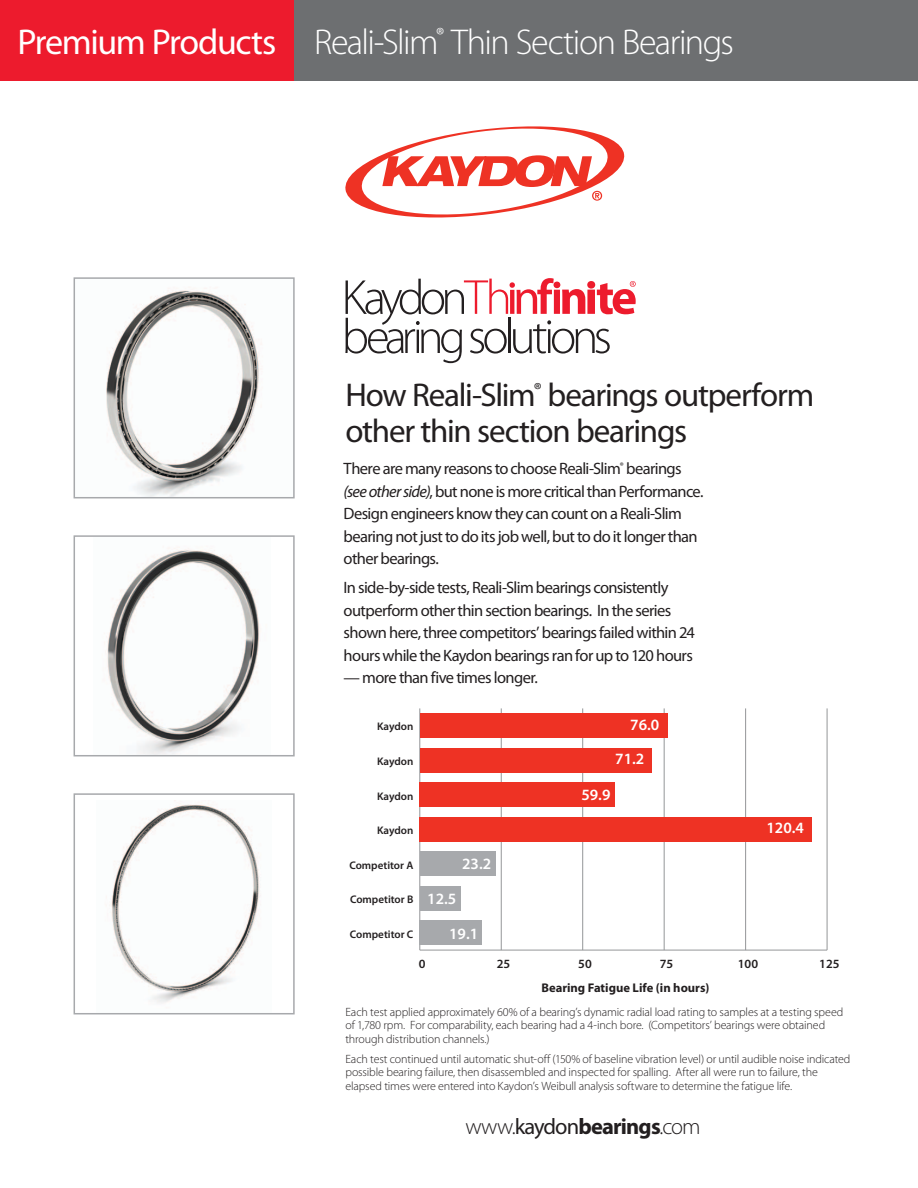
<style>
.page{position:relative;width:918px;height:1188px;background:#fff}
.page>*{position:absolute;margin:0;border:0;box-sizing:border-box;transform-origin:0 0}
.t1{font:300 36px "Myriad Pro";letter-spacing:-.045em;color:#fff}
.t2{font:36px "Myriad Pro";letter-spacing:-.04em;color:#fff}
.t3{font:33px/36px "Myriad Pro";letter-spacing:-.035em;color:#231f20}
.t4{font:300 22.5px "Myriad Pro";letter-spacing:-.03em;color:#231f20}
.t5{font:16.5px/22.5px "Myriad Pro";letter-spacing:-.04em;color:#231f20}
.t6{font:600 15.75px/33.9px "Myriad Pro";color:#fff}
.t7{font:700 12.6px "Myriad Pro";color:#231f20}
.t8{font:600 12.6px "Myriad Pro";color:#231f20}
.t9{font:300 12px/13.5px "Myriad Pro";letter-spacing:-.01em;color:#231f20}
.t10{font:600 11.1px "Myriad Pro";color:#231f20}
.s1{font-style:italic}
.s2{font-weight:400}
.s3{font-weight:700}
</style>
<div class="page">
<div style="left:288px;top:0;width:630px;height:81px;background:#6d6f71"></div>
<div style="left:0;top:0;width:294px;height:81px;background:#ed1b2d"></div>
<svg style="left:345px;top:126px;width:280px;height:92px"></svg>
<svg style="left:345px;top:278px;width:291px;height:85px"></svg>
<img style="left:106px;top:288px;width:156px;height:207px">
<div style="left:74px;top:277px;width:221px;height:221px;border:2px solid #a7a9ac"></div>
<img style="left:111px;top:802px;width:150px;height:201px">
<div style="left:74px;top:793px;width:221px;height:221px;border:2px solid #a7a9ac"></div>
<img style="left:104px;top:547px;width:156px;height:206px">
<div style="left:74px;top:535px;width:221px;height:221px;border:2px solid #a7a9ac"></div>
<hr style="left:420px;top:950px;width:407px;height:1px;background:#949698">
<hr style="left:419px;top:708px;width:1px;height:242px;background:#949698">
<hr style="left:501px;top:708px;width:1px;height:242px;background:#949698">
<hr style="left:582px;top:708px;width:1px;height:242px;background:#949698">
<hr style="left:664px;top:708px;width:1px;height:242px;background:#949698">
<hr style="left:746px;top:708px;width:1px;height:242px;background:#f2f2f2">
<hr style="left:745px;top:708px;width:1px;height:242px;background:#949698">
<hr style="left:827px;top:708px;width:1px;height:242px;background:#949698">
<hr style="left:420px;top:708px;width:1px;height:242px;background:#dfdfe0">
<div style="left:420px;top:713px;width:247px;height:25px;background:#ee3224"></div>
<div style="left:420px;top:748px;width:232px;height:25px;background:#ee3224"></div>
<div style="left:420px;top:782px;width:195px;height:25px;background:#ee3224"></div>
<div style="left:420px;top:817px;width:392px;height:25px;background:#ee3224"></div>
<div style="left:420px;top:851px;width:75px;height:25px;background:#a7a9ac"></div>
<div style="left:420px;top:886px;width:41px;height:25px;background:#a7a9ac"></div>
<div style="left:420px;top:920px;width:62px;height:25px;background:#a7a9ac"></div>
<h1 class="t2" style="left:17px;top:20px;width:261px">Premium Products</h1>
<h1 class="t1" style="left:314px;top:22px;width:421px">Reali-Slim<sup>®</sup> Thin Section Bearings</h1>
<h2 class="t3" style="left:345px;top:377px;width:470px">How Reali-Slim<sup>®</sup> bearings outperform other thin section bearings</h2>
<p class="t5" style="left:344px;top:457px;width:361px">There are many reasons to choose Reali-Slim<sup>®</sup> bearings <span class="s1">(see other side)</span>, but none is more critical than Performance.<br>Design engineers know they can count on a Reali-Slim bearing not just to do its job well, but to do it longer than other bearings.</p>
<h3 class="t5" style="left:344px;top:576px;width:353px">In side-by-side tests, Reali-Slim bearings consistently outperform other thin section bearings. In the series shown here, three competitors’ bearings failed within 24 hours while the Kaydon bearings ran for up to 120 hours</h3>
<h3 class="t5" style="left:344px;top:666px;width:196px">— more than five times longer.</h3>
<p class="t10" style="left:377px;top:720px;width:38px">Kaydon</p>
<p class="t10" style="left:377px;top:754px;width:38px">Kaydon</p>
<h3 class="t6" style="left:615px;top:708px;width:46px;text-indent:15px">76.0<br>71.2</h3>
<p class="t10" style="left:377px;top:789px;width:38px">Kaydon</p>
<h3 class="t6" style="left:581px;top:778px;width:31px">59.9</h3>
<p class="t10" style="left:377px;top:823px;width:38px">Kaydon</p>
<h3 class="t6" style="left:767px;top:811px;width:39px">120.4</h3>
<p class="t10" style="left:349px;top:858px;width:66px">Competitor A</p>
<h3 class="t6" style="left:462px;top:846px;width:31px">23.2</h3>
<p class="t10" style="left:350px;top:892px;width:65px">Competitor B</p>
<h3 class="t6" style="left:427px;top:881px;width:31px">12.5</h3>
<p class="t10" style="left:350px;top:927px;width:65px">Competitor C</p>
<h3 class="t6" style="left:449px;top:916px;width:31px">19.1</h3>
<p class="t8" style="left:419px;top:956px;width:8px">0</p>
<p class="t8" style="left:497px;top:956px;width:15px">25</p>
<p class="t8" style="left:578px;top:956px;width:15px">50</p>
<p class="t8" style="left:660px;top:956px;width:15px">75</p>
<p class="t8" style="left:738px;top:956px;width:22px">100</p>
<p class="t8" style="left:819px;top:956px;width:22px">125</p>
<p class="t7" style="left:541px;top:980px;width:170px">Bearing Fatigue Life (in hours)</p>
<p class="t9" style="left:345px;top:1005px;width:499px">Each test applied approximately 60% of a bearing’s dynamic radial load rating to samples at a testing speed of 1,780 rpm. For comparability, each bearing had a 4-inch bore. (Competitors’ bearings were obtained through distribution channels.)</p>
<p class="t9" style="left:345px;top:1052px;width:507px">Each test continued until automatic shut-off (150% of baseline vibration level) or until audible noise indicated possible bearing failure, then disassembled and inspected for spalling. After all were run to failure, the elapsed times were entered into Kaydon’s Weibull analysis software to determine the fatigue life.</p>
<h3 class="t4" style="left:465px;top:1114px;width:237px">www.<span class="s2">kaydon</span><span class="s3">bearings</span>.com</h3>
</div>
